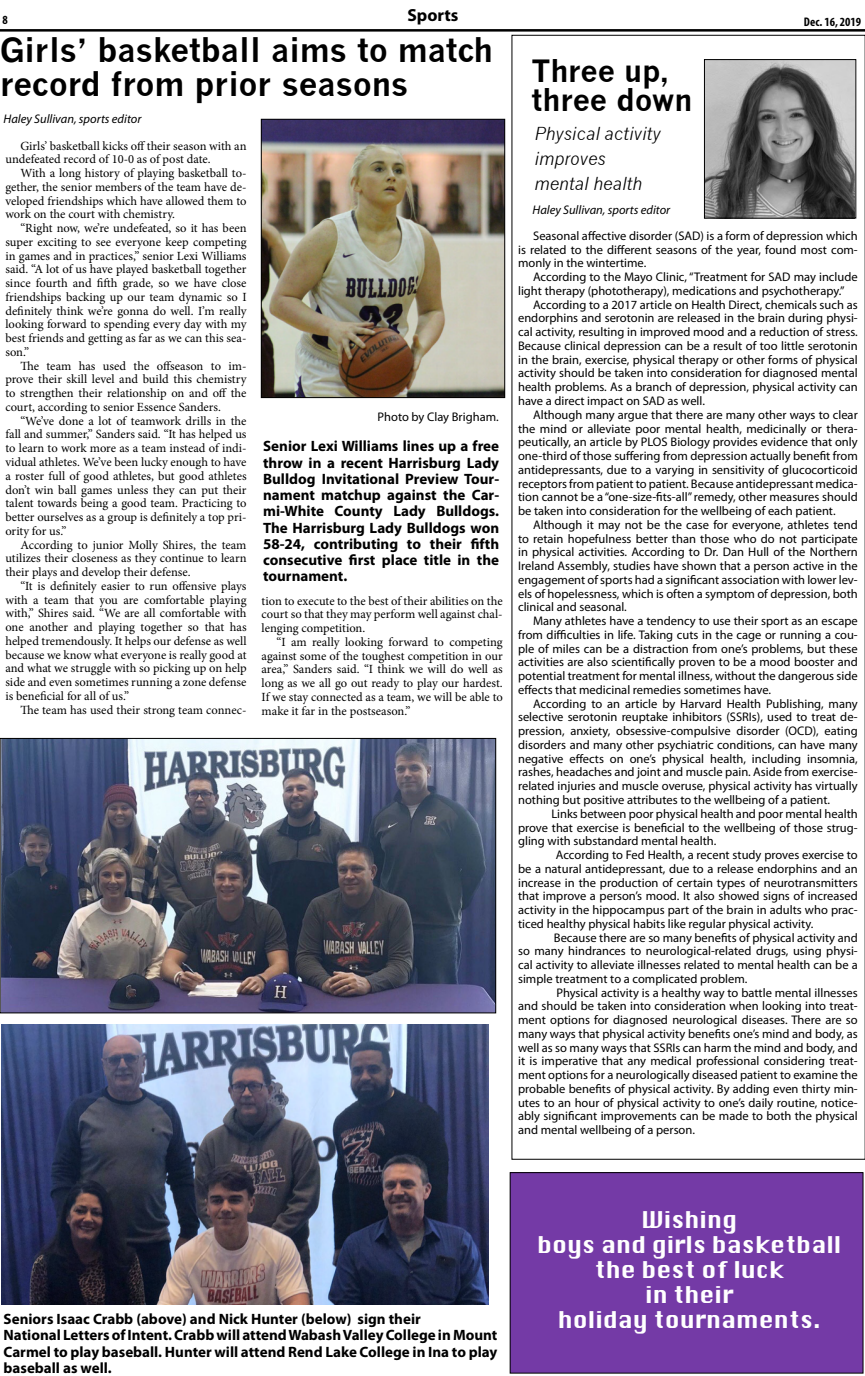
<style>
.page{position:relative;width:865px;height:1376px;background:#fff}
.page>*{position:absolute;margin:0;border:0;box-sizing:border-box;transform-origin:0 0}
.t1{font:700 32.5px "News Gothic";color:#000}
.t2{font:700 30px/28.8px "News Gothic";color:#000}
.t3{font:22.5px "Silom";color:#fff}
.t4{font:italic 17.5px "News Gothic";color:#000}
.Body_Text{font:700 17.5px "Myriad Pro";color:#000}
.t5{font:700 15px/16.2px "Myriad Pro";color:#000;text-align:justify}
.t6{font:12.5px/13.8px "Myriad Pro";color:#000;text-align:justify}
.t7{font:12.5px/13.8px "Minion Pro";color:#000;text-align:justify}
.t8{font:italic 12.5px "Myriad Pro";color:#000}
.Body_Text-2{font:700 condensed 12.5px "Myriad Pro";color:#000}
</style>
<div class="page">
<hr style="left:0;top:29px;width:864px;height:3px;background:#000">
<img style="left:705px;top:61px;width:148px;height:155px">
<div style="left:703px;top:59px;width:152px;height:159px;border:1px solid #000"></div>
<img style="left:263px;top:121px;width:239px;height:275px">
<div style="left:261px;top:119px;width:243px;height:279px;border:1px solid #000"></div>
<img style="left:2px;top:740px;width:491px;height:271px">
<div style="left:0;top:738px;width:495px;height:275px;border:1px solid #000"></div>
<img style="left:2px;top:1024px;width:486px;height:279px">
<div style="left:510px;top:1172px;width:352px;height:200px;background:#743aa6"></div>
<div style="left:509px;top:1172px;width:353px;height:201px;border:1px solid #000"></div>
<p class="Body_Text-2" style="left:2px;top:12px;width:7px">8</p>
<p class="Body_Text" style="left:407px;top:3px;width:53px">Sports</p>
<p class="Body_Text-2" style="left:803px;top:14px;width:59px">Dec. 16, 2019</p>
<p class="t2" style="left:531px;top:56px;width:162px">Three up, three down</p>
<p class="t4" style="left:534px;top:124px;width:128px">Physical activity</p>
<p class="t4" style="left:534px;top:149px;width:73px">improves</p>
<p class="t4" style="left:534px;top:174px;width:109px">mental health</p>
<p class="t8" style="left:532px;top:202px;width:139px">Haley Sullivan, sports editor</p>
<p class="t1" style="left:0;top:31px;width:494px">Girls’ basketball aims to match</p>
<p class="t1" style="left:0;top:64px;width:410px">record from prior seasons</p>
<p class="t8" style="left:4px;top:111px;width:139px">Haley Sullivan, sports editor</p>
<p class="t7" style="left:5px;top:139px;width:242px;text-indent:15px">Girls’ basketball kicks off their season with an undefeated record of 10-0 as of post date.</p>
<p class="t7" style="left:5px;top:166px;width:242px;text-indent:15px">With a long history of playing basketball to&shy;gether, the senior members of the team have de&shy;veloped friendships which have allowed them to work on the court with chemistry.</p>
<p class="t7" style="left:5px;top:221px;width:242px;text-indent:15px">“Right now, we’re undefeated, so it has been super exciting to see everyone keep competing in games and in practices,” senior Lexi Williams said. “A lot of us have played basketball together since fourth and fifth grade, so we have close friendships backing up our team dynamic so I definitely think we’re gonna do well. I’m really looking forward to spending every day with my best friends and getting as far as we can this sea&shy;son.”</p>
<p class="t7" style="left:5px;top:359px;width:242px;text-indent:15px">The team has used the offseason to im&shy;prove their skill level and build this chemistry to strengthen their relationship on and off the court, according to senior Essence Sanders.</p>
<p class="t7" style="left:5px;top:414px;width:242px;text-indent:15px">“We’ve done a lot of teamwork drills in the fall and summer,” Sanders said. “It has helped us to learn to work more as a team instead of indi&shy;vidual athletes. We’ve been lucky enough to have a roster full of good athletes, but good athletes don’t win ball games unless they can put their talent towards being a good team. Practicing to better ourselves as a group is definitely a top pri&shy;ority for us.”</p>
<p class="t7" style="left:5px;top:537px;width:242px;text-indent:15px">According to junior Molly Shires, the team utilizes their closeness as they continue to learn their plays and develop their defense.</p>
<p class="t7" style="left:5px;top:579px;width:242px;text-indent:15px">“It is definitely easier to run offensive plays with a team that you are comfortable playing with,” Shires said. “We are all comfortable with one another and playing together so that has helped tremendously. It helps our defense as well because we know what everyone is really good at and what we struggle with so picking up on help side and even sometimes running a zone defense is beneficial for all of us.”</p>
<p class="t7" style="left:20px;top:702px;width:227px">The team has used their strong team connec-</p>
<p class="t6" style="left:518px;top:229px;width:341px;text-indent:15px">Seasonal affective disorder (SAD) is a form of depression which is related to the different seasons of the year, found most com&shy;monly in the wintertime.</p>
<p class="t6" style="left:518px;top:270px;width:341px;text-indent:15px">According to the Mayo Clinic, “Treatment for SAD may include light therapy (phototherapy), medications and psychotherapy.”</p>
<p class="t6" style="left:518px;top:297px;width:341px;text-indent:15px">According to a 2017 article on Health Direct, chemicals such as endorphins and serotonin are released in the brain during physi&shy;cal activity, resulting in improved mood and a reduction of stress.<br>Because clinical depression can be a result of too little serotonin in the brain, exercise, physical therapy or other forms of physical activity should be taken into consideration for diagnosed mental health problems. As a branch of depression, physical activity can have a direct impact on SAD as well.</p>
<p class="t6" style="left:518px;top:407px;width:341px;text-indent:15px">Although many argue that there are many other ways to clear the mind or alleviate poor mental health, medicinally or thera&shy;peutically, an article by PLOS Biology provides evidence that only one-third of those suffering from depression actually benefit from antidepressants, due to a varying in sensitivity of glucocorticoid receptors from patient to patient. Because antidepressant medica&shy;tion cannot be a “one-size-fits-all” remedy, other measures should be taken into consideration for the wellbeing of each patient.</p>
<p class="t6" style="left:518px;top:517px;width:341px;text-indent:15px">Although it may not be the case for everyone, athletes tend to retain hopefulness better than those who do not participate in physical activities. According to Dr. Dan Hull of the Northern Ireland Assembly, studies have shown that a person active in the engagement of sports had a significant association with lower lev&shy;els of hopelessness, which is often a symptom of depression, both clinical and seasonal.</p>
<p class="t6" style="left:518px;top:614px;width:341px;text-indent:15px">Many athletes have a tendency to use their sport as an escape from difficulties in life. Taking cuts in the cage or running a cou&shy;ple of miles can be a distraction from one’s problems, but these activities are also scientifically proven to be a mood booster and potential treatment for mental illness, without the dangerous side effects that medicinal remedies sometimes have.</p>
<p class="t6" style="left:518px;top:696px;width:341px;text-indent:15px">According to an article by Harvard Health Publishing, many selective serotonin reuptake inhibitors (SSRIs), used to treat de&shy;pression, anxiety, obsessive-compulsive disorder (OCD), eating disorders and many other psychiatric conditions, can have many negative effects on one’s physical health, including insomnia, rashes, headaches and joint and muscle pain. Aside from exercise&shy;related injuries and muscle overuse, physical activity has virtually nothing but positive attributes to the wellbeing of a patient.</p>
<p class="t6" style="left:518px;top:806px;width:341px;text-indent:33px">Links between poor physical health and poor mental health prove that exercise is beneficial to the wellbeing of those strug&shy;gling with substandard mental health.</p>
<p class="t6" style="left:518px;top:847px;width:341px;text-indent:38px">According to Fed Health, a recent study proves exercise to be a natural antidepressant, due to a release endorphins and an increase in the production of certain types of neurotransmitters that improve a person’s mood. It also showed signs of increased activity in the hippocampus part of the brain in adults who prac&shy;ticed healthy physical habits like regular physical activity.</p>
<p class="t6" style="left:518px;top:930px;width:341px;text-indent:36px">Because there are so many benefits of physical activity and so many hindrances to neurological-related drugs, using physi&shy;cal activity to alleviate illnesses related to mental health can be a simple treatment to a complicated problem.</p>
<p class="t6" style="left:518px;top:985px;width:341px;text-indent:38px">Physical activity is a healthy way to battle mental illnesses and should be taken into consideration when looking into treat&shy;ment options for diagnosed neurological diseases. There are so many ways that physical activity benefits one’s mind and body, as well as so many ways that SSRIs can harm the mind and body, and it is imperative that any medical professional considering treat&shy;ment options for a neurologically diseased patient to examine the probable benefits of physical activity. By adding even thirty min&shy;utes to an hour of physical activity to one’s daily routine, notice&shy;ably significant improvements can be made to both the physical and mental wellbeing of a person.</p>
<p class="t6" style="left:377px;top:409px;width:122px">Photo by Clay Brigham.</p>
<p class="t5" style="left:263px;top:437px;width:237px">Senior Lexi Williams lines up a free throw in a recent Harrisburg Lady Bulldog Invitational Preview Tour&shy;nament matchup against the Car&shy;mi-White County Lady Bulldogs.<br>The Harrisburg Lady Bulldogs won 58-24, contributing to their fifth consecutive first place title in the tournament.</p>
<p class="t7" style="left:261px;top:593px;width:242px">tion to execute to the best of their abilities on the court so that they may perform well against chal&shy;lenging competition.</p>
<p class="t7" style="left:261px;top:635px;width:242px;text-indent:15px">“I am really looking forward to competing against some of the toughest competition in our area,” Sanders said. “I think we will do well as long as we all go out ready to play our hardest.<br>If we stay connected as a team, we will be able to make it far in the postseason.”</p>
<p class="t5" style="left:4px;top:1310px;width:418px">Seniors Isaac Crabb (above) and Nick Hunter (below) sign their</p>
<p class="t5" style="left:4px;top:1326px;width:495px">National Letters of Intent. Crabb will attend Wabash Valley College in Mount Carmel to play baseball. Hunter will attend Rend Lake College in Ina to play baseball as well.</p>
<p class="t3" style="left:641px;top:1207px;width:97px">Wishing</p>
<p class="t3" style="left:537px;top:1232px;width:305px">boys and girls basketball</p>
<p class="t3" style="left:594px;top:1257px;width:191px">the best of luck</p>
<p class="t3" style="left:644px;top:1282px;width:90px">in their</p>
<p class="t3" style="left:557px;top:1307px;width:264px">holiday tournaments.</p>
</div>
